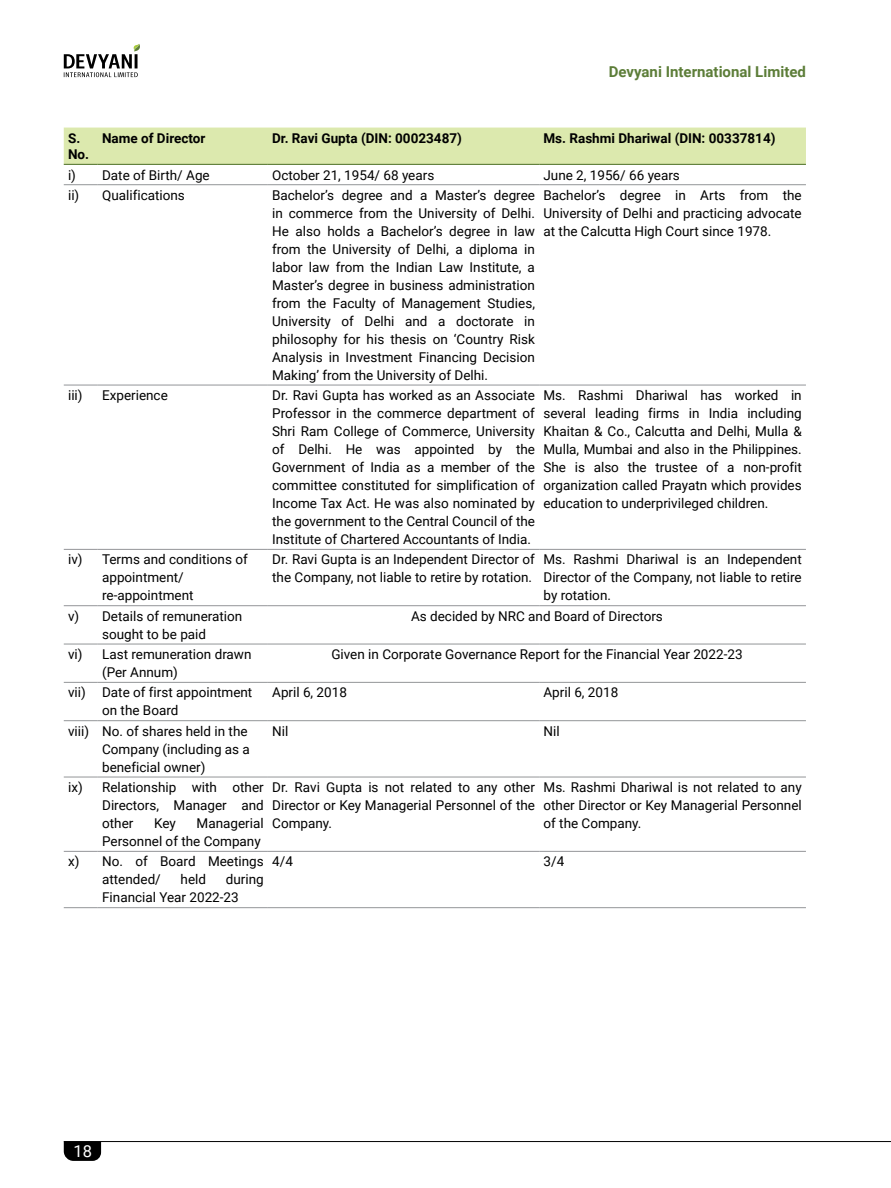
<style>
.page{position:relative;width:891px;height:1188px;background:#fff}
.page>*{position:absolute;margin:0;border:0;box-sizing:border-box;transform-origin:0 0}
.t1{font:16.5px "Roboto";color:#fff}
.t2{font:700 15px "Roboto";color:#5c7d38}
.t3{font:13.5px/18px "Roboto";color:#000;text-align:justify}
.t4{font:700 13.5px/16.5px "Roboto";color:#000}
</style>
<div class="page">
<div style="left:64px;top:128px;width:742px;height:36px;background:#dce9ae"></div>
<hr style="left:64px;top:184px;width:34px;height:1px;background:#939598">
<hr style="left:98px;top:184px;width:170px;height:1px;background:#939598">
<hr style="left:268px;top:184px;width:271px;height:1px;background:#939598">
<hr style="left:539px;top:184px;width:267px;height:1px;background:#939598">
<hr style="left:64px;top:385px;width:34px;height:1px;background:#939598">
<hr style="left:98px;top:385px;width:170px;height:1px;background:#939598">
<hr style="left:268px;top:385px;width:271px;height:1px;background:#939598">
<hr style="left:539px;top:385px;width:267px;height:1px;background:#939598">
<hr style="left:64px;top:549px;width:34px;height:1px;background:#939598">
<hr style="left:98px;top:549px;width:170px;height:1px;background:#939598">
<hr style="left:268px;top:549px;width:271px;height:1px;background:#939598">
<hr style="left:539px;top:549px;width:267px;height:1px;background:#939598">
<hr style="left:64px;top:605px;width:34px;height:1px;background:#939598">
<hr style="left:98px;top:605px;width:170px;height:1px;background:#939598">
<hr style="left:64px;top:644px;width:34px;height:1px;background:#939598">
<hr style="left:98px;top:644px;width:170px;height:1px;background:#939598">
<hr style="left:64px;top:682px;width:34px;height:1px;background:#939598">
<hr style="left:98px;top:682px;width:170px;height:1px;background:#939598">
<hr style="left:268px;top:682px;width:271px;height:1px;background:#939598">
<hr style="left:539px;top:682px;width:267px;height:1px;background:#939598">
<hr style="left:64px;top:720px;width:34px;height:1px;background:#939598">
<hr style="left:98px;top:720px;width:170px;height:1px;background:#939598">
<hr style="left:268px;top:720px;width:271px;height:1px;background:#939598">
<hr style="left:539px;top:720px;width:267px;height:1px;background:#939598">
<hr style="left:64px;top:777px;width:34px;height:1px;background:#939598">
<hr style="left:98px;top:777px;width:170px;height:1px;background:#939598">
<hr style="left:268px;top:777px;width:271px;height:1px;background:#939598">
<hr style="left:539px;top:777px;width:267px;height:1px;background:#939598">
<hr style="left:64px;top:851px;width:34px;height:1px;background:#939598">
<hr style="left:98px;top:851px;width:170px;height:1px;background:#939598">
<hr style="left:268px;top:851px;width:271px;height:1px;background:#939598">
<hr style="left:539px;top:851px;width:267px;height:1px;background:#939598">
<hr style="left:64px;top:907px;width:34px;height:1px;background:#939598">
<hr style="left:98px;top:907px;width:170px;height:1px;background:#939598">
<hr style="left:268px;top:907px;width:271px;height:1px;background:#939598">
<hr style="left:539px;top:907px;width:267px;height:1px;background:#939598">
<hr style="left:64px;top:164px;width:34px;height:1px;background:#5c7d38">
<hr style="left:98px;top:164px;width:170px;height:1px;background:#5c7d38">
<hr style="left:268px;top:164px;width:271px;height:1px;background:#5c7d38">
<hr style="left:539px;top:164px;width:267px;height:1px;background:#5c7d38">
<hr style="left:268px;top:605px;width:271px;height:1px;background:#939598">
<hr style="left:539px;top:605px;width:267px;height:1px;background:#939598">
<hr style="left:268px;top:644px;width:271px;height:1px;background:#939598">
<hr style="left:539px;top:644px;width:267px;height:1px;background:#939598">
<hr style="left:64px;top:1141px;width:827px;height:1px;background:#000">
<svg style="left:64px;top:1142px;width:37px;height:19px"></svg>
<svg style="left:64px;top:44px;width:76px;height:33px"></svg>
<p class="t2" style="left:609px;top:61px;width:199px">Devyani International Limited</p>
<p class="t4" style="left:68px;top:129px;width:23px">S.<br>No.</p>
<p class="t4" style="left:102px;top:129px;width:105px">Name of Director</p>
<p class="t4" style="left:272px;top:129px;width:191px">Dr. Ravi Gupta (DIN: 00023487)</p>
<p class="t4" style="left:543px;top:129px;width:234px">Ms. Rashmi Dhariwal (DIN: 00337814)</p>
<p class="t3" style="left:68px;top:165px;width:143px">i) Date of Birth/ Age</p>
<p class="t3" style="left:272px;top:165px;width:164px">October 21, 1954/ 68 years</p>
<p class="t3" style="left:543px;top:165px;width:138px">June 2, 1956/ 66 years</p>
<p class="t3" style="left:68px;top:186px;width:118px">ii) Qualifications</p>
<p class="t3" style="left:272px;top:186px;width:264px">Bachelor’s degree and a Master’s degree in commerce from the University of Delhi.<br>He also holds a Bachelor’s degree in law from the University of Delhi, a diploma in labor law from the Indian Law Institute, a Master’s degree in business administration from the Faculty of Management Studies, University of Delhi and a doctorate in philosophy for his thesis on ‘Country Risk Analysis in Investment Financing Decision Making’ from the University of Delhi.</p>
<p class="t3" style="left:543px;top:186px;width:260px">Bachelor’s degree in Arts from the University of Delhi and practicing advocate at the Calcutta High Court since 1978.</p>
<p class="t3" style="left:68px;top:386px;width:16px">iii)</p>
<p class="t3" style="left:102px;top:386px;width:67px">Experience</p>
<p class="t3" style="left:272px;top:386px;width:264px">Dr. Ravi Gupta has worked as an Associate Professor in the commerce department of Shri Ram College of Commerce, University of Delhi. He was appointed by the Government of India as a member of the committee constituted for simplification of Income Tax Act. He was also nominated by the government to the Central Council of the Institute of Chartered Accountants of India.</p>
<p class="t3" style="left:544px;top:386px;width:260px">Ms. Rashmi Dhariwal has worked in several leading firms in India including Khaitan &amp; Co., Calcutta and Delhi, Mulla &amp; Mulla, Mumbai and also in the Philippines.<br>She is also the trustee of a non-profit organization called Prayatn which provides education to underprivileged children.</p>
<p class="t3" style="left:102px;top:550px;width:147px;text-align:left;text-indent:-34px">iv) Terms and conditions of appointment/ re-appointment</p>
<p class="t3" style="left:272px;top:550px;width:264px">Dr. Ravi Gupta is an Independent Director of the Company, not liable to retire by rotation.</p>
<p class="t3" style="left:544px;top:550px;width:260px">Ms. Rashmi Dhariwal is an Independent Director of the Company, not liable to retire by rotation.</p>
<p class="t3" style="left:68px;top:607px;width:176px;text-align:center">v) Details of remuneration sought to be paid</p>
<p class="t3" style="left:411px;top:607px;width:253px">As decided by NRC and Board of Directors</p>
<p class="t3" style="left:102px;top:645px;width:151px;text-indent:-34px">vi) Last remuneration drawn (Per Annum)</p>
<p class="t3" style="left:331px;top:645px;width:413px">Given in Corporate Governance Report for the Financial Year 2022-23</p>
<p class="t3" style="left:102px;top:683px;width:152px;text-indent:-34px">vii) Date of first appointment on the Board</p>
<p class="t3" style="left:272px;top:683px;width:76px">April 6, 2018</p>
<p class="t3" style="left:544px;top:683px;width:76px">April 6, 2018</p>
<p class="t3" style="left:102px;top:721px;width:149px;text-align:left;text-indent:-34px">viii) No. of shares held in the<br>Company (including as a beneficial owner)</p>
<p class="t3" style="left:272px;top:721px;width:18px">Nil</p>
<p class="t3" style="left:544px;top:721px;width:18px">Nil</p>
<p class="t3" style="left:102px;top:778px;width:163px;text-indent:-34px">ix) Relationship with other Directors, Manager and other</p>
<p class="t3" style="left:272px;top:778px;width:264px">Dr. Ravi Gupta is not related to any other Director or Key Managerial Personnel of the Company.</p>
<p class="t3" style="left:544px;top:778px;width:260px">Ms. Rashmi Dhariwal is not related to any other Director or Key Managerial Personnel of the Company.</p>
<p class="t3" style="left:102px;top:814px;width:163px;text-align:right">Managerial<br>Personnel of the Company</p>
<p class="t3" style="left:154px;top:814px;width:23px">Key</p>
<p class="t3" style="left:102px;top:852px;width:163px;text-indent:-34px">x) No. of Board Meetings attended/</p>
<p class="t3" style="left:102px;top:870px;width:163px;text-indent:124px">during<br>Financial Year 2022-23</p>
<p class="t3" style="left:181px;top:870px;width:27px">held</p>
<p class="t3" style="left:272px;top:852px;width:22px">4/4</p>
<p class="t3" style="left:544px;top:852px;width:22px">3/4</p>
<p class="t1" style="left:74px;top:1140px;width:20px">18</p>
</div>
